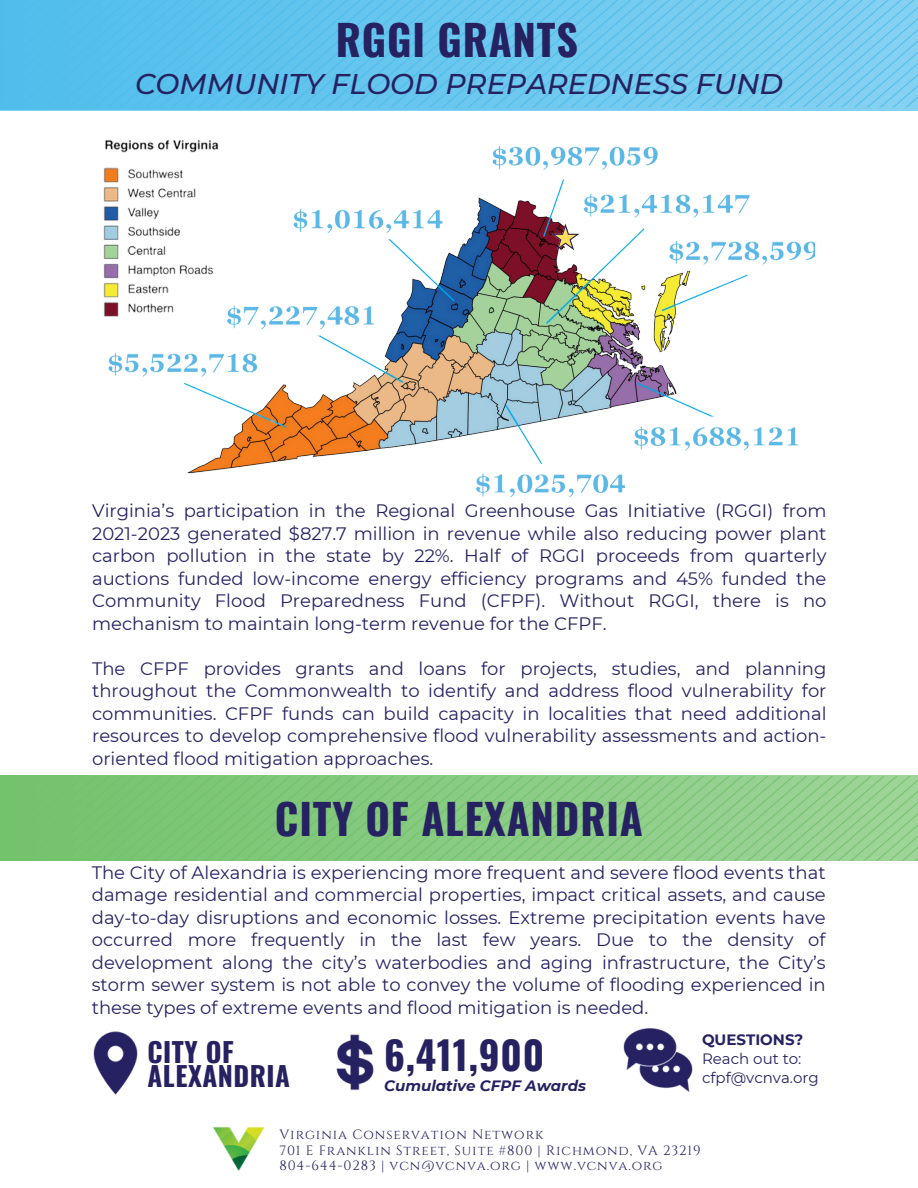
<style>
.page{position:relative;width:918px;height:1188px;background:#fff}
.page>*{position:absolute;margin:0;border:0;box-sizing:border-box;transform-origin:0 0}
.t1{font:700 42px "Oswald";letter-spacing:.02em;color:#262262}
.t2{font:700 39px "Oswald";letter-spacing:.02em;color:#262261}
.t3{font:italic 500 28.5px "Montserrat";color:#262262}
.t4{font:700 27px/23.7px "Oswald";letter-spacing:.02em;color:#262261}
.t5{font:18px/22.5px "Montserrat";color:#262262;text-align:justify}
.t6{font:15px "Montserrat";color:#262262}
.t7{font:italic 700 15px "Montserrat";color:#262262}
.t8{font:700 15px "Montserrat";color:#262262}
.t9{font:13.5px "Cinzel";letter-spacing:.065em;color:#262262}
</style>
<div class="page">
<svg style="left:0;top:0;width:918px;height:111px"></svg>
<img style="left:108px;top:145px;width:706px;height:353px">
<div style="left:188px;top:186px;width:78px;height:108px;background:#fff"></div>
<img style="left:103px;top:140px;width:125px;height:189px">
<svg style="left:551px;top:224px;width:28px;height:26px"></svg>
<img style="left:93px;top:1031px;width:45px;height:64px">
<img style="left:623px;top:1028px;width:70px;height:64px">
<img style="left:336px;top:1034px;width:38px;height:57px">
<svg style="left:0;top:775px;width:918px;height:86px"></svg>
<img style="left:213px;top:1127px;width:52px;height:44px">
<p class="t1" style="left:336px;top:7px;width:244px">RGGI GRANTS</p>
<h1 class="t3" style="left:135px;top:66px;width:650px">COMMUNITY FLOOD PREPAREDNESS FUND</h1>
<h3 class="t5" style="left:92px;top:500px;width:736px">Virginia’s participation in the Regional Greenhouse Gas Initiative (RGGI) from 2021-2023 generated $827.7 million in revenue while also reducing power plant carbon pollution in the state by 22%. Half of RGGI proceeds from quarterly auctions funded low-income energy efficiency programs and 45% funded the Community Flood Preparedness Fund (CFPF). Without RGGI, there is no mechanism to maintain long-term revenue for the CFPF.</h3>
<p class="t5" style="left:92px;top:657px;width:736px">The CFPF provides grants and loans for projects, studies, and planning throughout the Commonwealth to identify and address flood vulnerability for communities. CFPF funds can build capacity in localities that need additional resources to develop comprehensive flood vulnerability assessments and action&shy;oriented flood mitigation approaches.</p>
<p class="t1" style="left:275px;top:786px;width:369px">CITY OF ALEXANDRIA</p>
<p class="t5" style="left:92px;top:861px;width:735px">The City of Alexandria is experiencing more frequent and severe flood events that damage residential and commercial properties, impact critical assets, and cause day-to-day disruptions and economic losses. Extreme precipitation events have occurred more frequently in the last few years. Due to the density of development along the city’s waterbodies and aging infrastructure, the City’s storm sewer system is not able to convey the volume of flooding experienced in these types of extreme events and flood mitigation is needed.</p>
<h4 class="t4" style="left:148px;top:1039px;width:144px">CITY OF<br>ALEXANDRIA</h4>
<p class="t2" style="left:384px;top:1024px;width:162px">6,411,900</p>
<h3 class="t7" style="left:384px;top:1076px;width:203px">Cumulative CFPF Awards</h3>
<p class="t8" style="left:702px;top:1030px;width:103px">QUESTIONS?</p>
<p class="t6" style="left:702px;top:1049px;width:101px">Reach out to:</p>
<h1 class="t6" style="left:702px;top:1068px;width:118px">cfpf@vcnva.org</h1>
<h5 class="t9" style="left:279px;top:1126px;width:266px">Virginia Conservation Network</h5>
<p class="t9" style="left:279px;top:1141px;width:423px">701 E Franklin Street, Suite #800 | Richmond, VA 23219</p>
<p class="t9" style="left:279px;top:1157px;width:385px">804-644-0283 | vcn@vcnva.org | www.vcnva.org</p>
</div>
